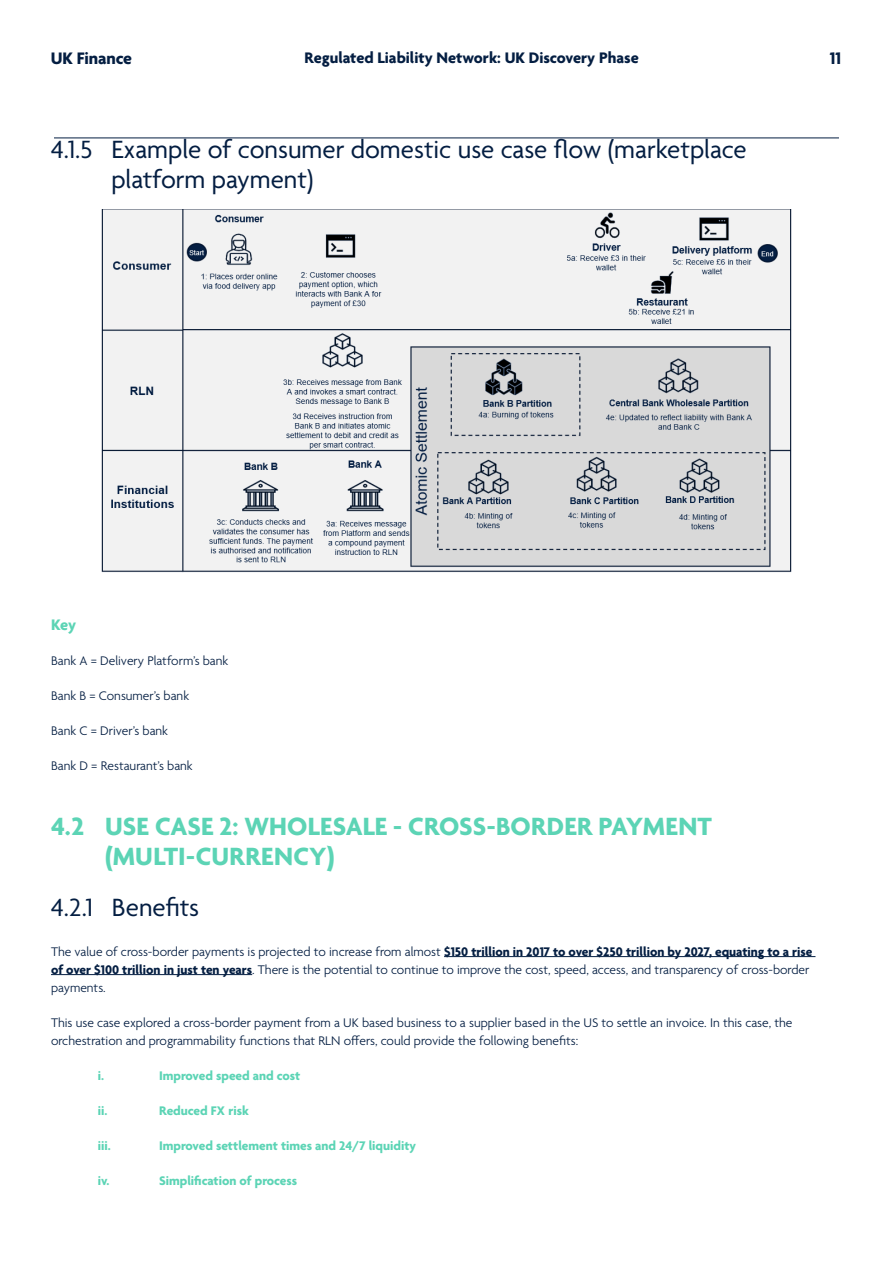
<style>
.page{position:relative;width:893px;height:1263px;background:#fff}
.page>*{position:absolute;margin:0;border:0;box-sizing:border-box;transform-origin:0 0}
.Sub_header_1_Blue{font:27px/30px "Agenda";color:#041e42}
.Sub_header_2_Blue{font:700 27px/30px "Agenda";letter-spacing:.005em;color:#5cd4b5}
.t1{font:700 18px "Agenda";letter-spacing:-.005em;color:#041e42}
.t2{font:700 16.5px "Agenda";color:#041e42}
.Body_copy_9pt_LIGHT_Blue{font:700 16.5px "Agenda";color:#5cd4b5}
.Body_copy_9pt_LIGHT_Blue-2{font:300 13.5px/18px "Agenda";color:#041e42}
.Body_copy_9pt_LIGHT_Blue-3{font:700 13.5px "Agenda";color:#5cd4b5}
.s1{font-weight:700}
</style>
<div class="page">
<hr style="left:54px;top:138px;width:785px;height:1px;background:#041e42">
<hr style="left:444px;top:956px;width:371px;height:1px;background:#041e42">
<hr style="left:51px;top:974px;width:201px;height:1px;background:#041e42">
<img style="left:101px;top:210px;width:691px;height:363px">
<h2 class="t1" style="left:51px;top:49px;width:83px">UK Finance</h2>
<p class="t2" style="left:305px;top:49px;width:336px">Regulated Liability Network: UK Discovery Phase</p>
<h2 class="t1" style="left:830px;top:49px;width:13px">11</h2>
<p class="Sub_header_1_Blue" style="left:111px;top:136px;width:637px;text-indent:-60px">4.1.5 Example of consumer domestic use case flow (marketplace platform payment)</p>
<p class="Body_copy_9pt_LIGHT_Blue" style="left:51px;top:616px;width:27px">Key</p>
<p class="Body_copy_9pt_LIGHT_Blue-2" style="left:51px;top:652px;width:179px">Bank A = Delivery Platform’s bank</p>
<p class="Body_copy_9pt_LIGHT_Blue-2" style="left:51px;top:687px;width:140px">Bank B = Consumer’s bank</p>
<p class="Body_copy_9pt_LIGHT_Blue-2" style="left:51px;top:722px;width:119px">Bank C = Driver’s bank</p>
<p class="Body_copy_9pt_LIGHT_Blue-2" style="left:51px;top:757px;width:143px">Bank D = Restaurant’s bank</p>
<p class="Sub_header_2_Blue" style="left:105px;top:813px;width:608px;text-indent:-54px">4.2 USE CASE 2: WHOLESALE - CROSS-BORDER PAYMENT (MULTI-CURRENCY)</p>
<p class="Sub_header_1_Blue" style="left:51px;top:894px;width:150px">4.2.1 Benefits</p>
<p class="Body_copy_9pt_LIGHT_Blue-2" style="left:51px;top:943px;width:763px">The value of cross-border payments is projected to increase from almost <span class="s1">$150 trillion in 2017 to over $250 trillion by 2027, equating to a rise of over $100 trillion in just ten years</span>. There is the potential to continue to improve the cost, speed, access, and transparency of cross-border payments.</p>
<p class="Body_copy_9pt_LIGHT_Blue-2" style="left:51px;top:1014px;width:743px">This use case explored a cross-border payment from a UK based business to a supplier based in the US to settle an invoice. In this case, the orchestration and programmability functions that RLN offers, could provide the following benefits:</p>
<p class="Body_copy_9pt_LIGHT_Blue-3" style="left:98px;top:1068px;width:8px">i.</p>
<p class="Body_copy_9pt_LIGHT_Blue-3" style="left:159px;top:1068px;width:143px">Improved speed and cost</p>
<p class="Body_copy_9pt_LIGHT_Blue-3" style="left:98px;top:1103px;width:11px">ii.</p>
<p class="Body_copy_9pt_LIGHT_Blue-3" style="left:159px;top:1103px;width:91px">Reduced FX risk</p>
<p class="Body_copy_9pt_LIGHT_Blue-3" style="left:98px;top:1138px;width:14px">iii.</p>
<p class="Body_copy_9pt_LIGHT_Blue-3" style="left:159px;top:1138px;width:259px">Improved settlement times and 24/7 liquidity</p>
<p class="Body_copy_9pt_LIGHT_Blue-3" style="left:98px;top:1173px;width:13px">iv.</p>
<p class="Body_copy_9pt_LIGHT_Blue-3" style="left:159px;top:1173px;width:140px">Simplification of process</p>
</div>
